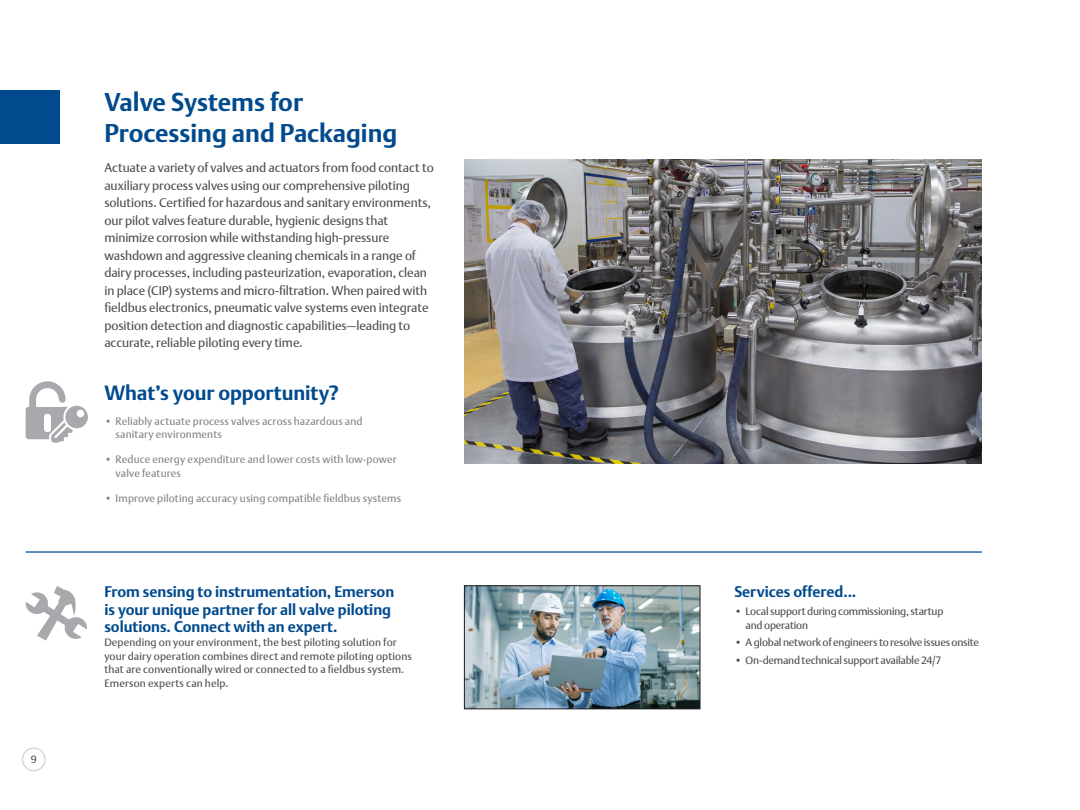
<style>
.page{position:relative;width:1080px;height:810px;background:#fff}
.page>*{position:absolute;margin:0;border:0;box-sizing:border-box;transform-origin:0 0}
.t1{font:700 25px/31.2px "DTL Argo T";color:#004a8d}
.SMALLEST{font:700 20px "DTL Argo T";letter-spacing:-.005em;color:#004a8d}
.SMALLEST-2{font:700 15px/17.5px "DTL Argo T";letter-spacing:-.005em;color:#004a8d}
.t2{font:12.5px/17.5px "DTL Argo T";letter-spacing:-.005em;color:#4b4c4d}
.SMALLEST-3{font:10.62px/13.8px "DTL Argo T";letter-spacing:.01em;color:#4b4c4d}
.SMALLEST-4{font:10.62px/13.8px "DTL Argo T";letter-spacing:.01em;color:#808285}
.SMALLEST-5{font:10.62px/13.8px "DTL Argo T";letter-spacing:-.02em;color:#4b4c4d}
</style>
<div class="page">
<div style="left:22px;top:748px;width:24px;height:23px;border:1px solid #d1d2d4;border-radius:50%"></div>
<div style="left:0;top:90px;width:59px;height:53px;background:#004a8d"></div>
<img style="left:464px;top:160px;width:518px;height:304px">
<img style="left:466px;top:587px;width:232px;height:120px">
<div style="left:464px;top:585px;width:236px;height:124px;border:1px solid #231f20"></div>
<hr style="left:26px;top:551px;width:956px;height:2px;background:#004a8d">
<svg style="left:26px;top:381px;width:62px;height:62px"></svg>
<svg style="left:25px;top:586px;width:62px;height:55px"></svg>
<p class="SMALLEST-3" style="left:31px;top:753px;width:7px">9</p>
<p class="t1" style="left:104px;top:86px;width:295px">Valve Systems for<br>Processing and Packaging</p>
<p class="t2" style="left:104px;top:159px;width:331px">Actuate a variety of valves and actuators from food contact to auxiliary process valves using our comprehensive piloting solutions. Certified for hazardous and sanitary environments, our pilot valves feature durable, hygienic designs that minimize corrosion while withstanding high-pressure washdown and aggressive cleaning chemicals in a range of dairy processes, including pasteurization, evaporation, clean in place (CIP) systems and micro-filtration. When paired with fieldbus electronics, pneumatic valve systems even integrate position detection and diagnostic capabilities—leading to accurate, reliable piloting every time.</p>
<p class="SMALLEST" style="left:104px;top:381px;width:236px">What’s your opportunity?</p>
<p class="SMALLEST-4" style="left:116px;top:414px;width:248px;text-indent:-11px">• Reliably actuate process valves across hazardous and sanitary environments</p>
<p class="SMALLEST-4" style="left:116px;top:453px;width:283px;text-indent:-11px">• Reduce energy expenditure and lower costs with low-power valve features</p>
<p class="SMALLEST-4" style="left:104px;top:491px;width:298px">• Improve piloting accuracy using compatible fieldbus systems</p>
<p class="SMALLEST-2" style="left:104px;top:583px;width:291px">From sensing to instrumentation, Emerson is your unique partner for all valve piloting solutions. Connect with an expert.</p>
<p class="SMALLEST-3" style="left:104px;top:635px;width:309px">Depending on your environment, the best piloting solution for your dairy operation combines direct and remote piloting options that are conventionally wired or connected to a fieldbus system.<br>Emerson experts can help.</p>
<p class="SMALLEST-2" style="left:734px;top:583px;width:123px">Services offered...</p>
<p class="SMALLEST-5" style="left:746px;top:604px;width:199px;text-indent:-11px">• Local support during commissioning, startup and operation</p>
<p class="SMALLEST-5" style="left:734px;top:635px;width:246px">• A global network of engineers to resolve issues onsite</p>
<p class="SMALLEST-5" style="left:734px;top:653px;width:209px">• On-demand technical support available 24/7</p>
</div>
